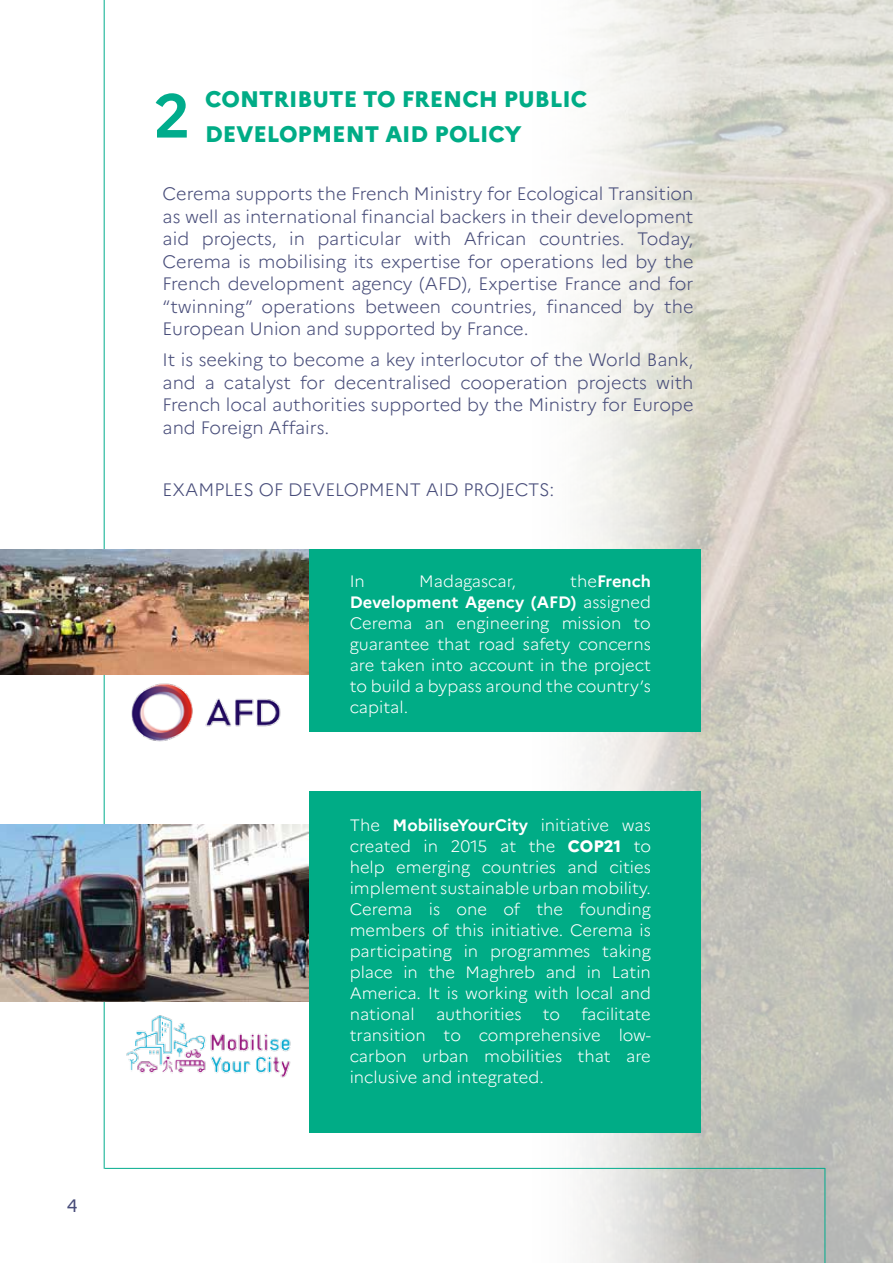
<style>
.page{position:relative;width:893px;height:1263px;background:#fff}
.page>*{position:absolute;margin:0;border:0;box-sizing:border-box;transform-origin:0 0}
.t1{font:700 61.5px "Marianne";color:#00ac8c}
.t2{font:800 22.5px/34.5px "Marianne";color:#00ac86}
.t3{font:300 18px/22.5px "Marianne";color:#484d7a;text-align:justify}
.t4{font:18px "Marianne";color:#484d7a}
.t5{font:300 16.5px/21px "Marianne";color:#fff;text-align:justify}
.t6{font:700 16.5px "Marianne";color:#fff}
.s1{font-weight:300}
.s2{font-weight:700}
.s3{font-weight:800}
</style>
<div class="page">
<img style="left:512px;top:0;width:381px;height:1263px">
<hr style="left:104px;top:0;width:1px;height:1169px;background:#00ac8c">
<hr style="left:105px;top:1168px;width:720px;height:1px;background:#00ac8c">
<hr style="left:825px;top:1168px;width:1px;height:95px;background:#00ac8c">
<img style="left:0;top:550px;width:309px;height:125px">
<div style="left:309px;top:550px;width:391px;height:182px;background:#00ac86"></div>
<img style="left:0;top:825px;width:310px;height:176px">
<div style="left:310px;top:791px;width:391px;height:341px;background:#00ac86"></div>
<img style="left:126px;top:1015px;width:165px;height:63px">
<img style="left:131px;top:683px;width:150px;height:59px">
<p class="t4" style="left:67px;top:1195px;width:12px">4</p>
<h1 class="t1" style="left:153px;top:78px;width:38px">2</h1>
<p class="t2" style="left:205px;top:82px;width:370px">CONTRI BUTE TO FRENCH PUBLIC<br>DEVELOPMENT AI D POLICY</p>
<p class="t3" style="left:163px;top:182px;width:532px">Cerema supports the French Ministry for Ecological Transition as well as international financial backers in their development aid projects, in particular with African countries. Today, Cerema is mobilising its expertise for operations led by the French development agency (AFD), Expertise France and for “twinning” operations between countries, financed by the European Union and supported by France.</p>
<p class="t3" style="left:163px;top:348px;width:532px">It is seeking to become a key interlocutor of the World Bank, and a catalyst for decentralised cooperation projects with French local authorities supported by the Ministry for Europe and Foreign Affairs.</p>
<p class="t3" style="left:163px;top:478px;width:35px">Examples</p>
<p class="t3" style="left:259px;top:478px;width:112px">of developme</p>
<p class="t3" style="left:395px;top:478px;width:43px">nt aid</p>
<p class="t3" style="left:464px;top:478px;width:53px">projects</p>
<p class="t3" style="left:550px;top:478px;width:6px">:</p>
<p class="t5" style="left:350px;top:571px;width:17px">In</p>
<p class="t5" style="left:419px;top:571px;width:98px">Madagascar,</p>
<p class="t6" style="left:570px;top:571px;width:82px"><span class="s1">the</span>French</p>
<p class="t6" style="left:350px;top:592px;width:200px">Development Agency (AFD</p>
<p class="t5" style="left:350px;top:592px;width:303px;text-indent:221px"><span class="s2">)</span> assigned Cerema an engineering mission to guarantee that road safety concerns are taken into account in the project to build a bypass around the country’s capital.</p>
<p class="t5" style="left:350px;top:815px;width:303px">The <span class="s2">MobiliseYourCity</span> initiative was created in 2015 at the <span class="s3">COP21</span> to help emerging countries and cities implement sustainable urban mobility.<br>Cerema is one of the founding members of this initiative. Cerema is participating in programmes taking place in the Maghreb and in Latin America. It is working with local and national</p>
<p class="t5" style="left:350px;top:1004px;width:303px;text-indent:232px">facilitate transition to comprehensive low&shy;carbon urban mobilities that are inclusive and integrated.</p>
<p class="t5" style="left:436px;top:1004px;width:87px">authorities</p>
<p class="t5" style="left:543px;top:1004px;width:19px">to</p>
</div>
